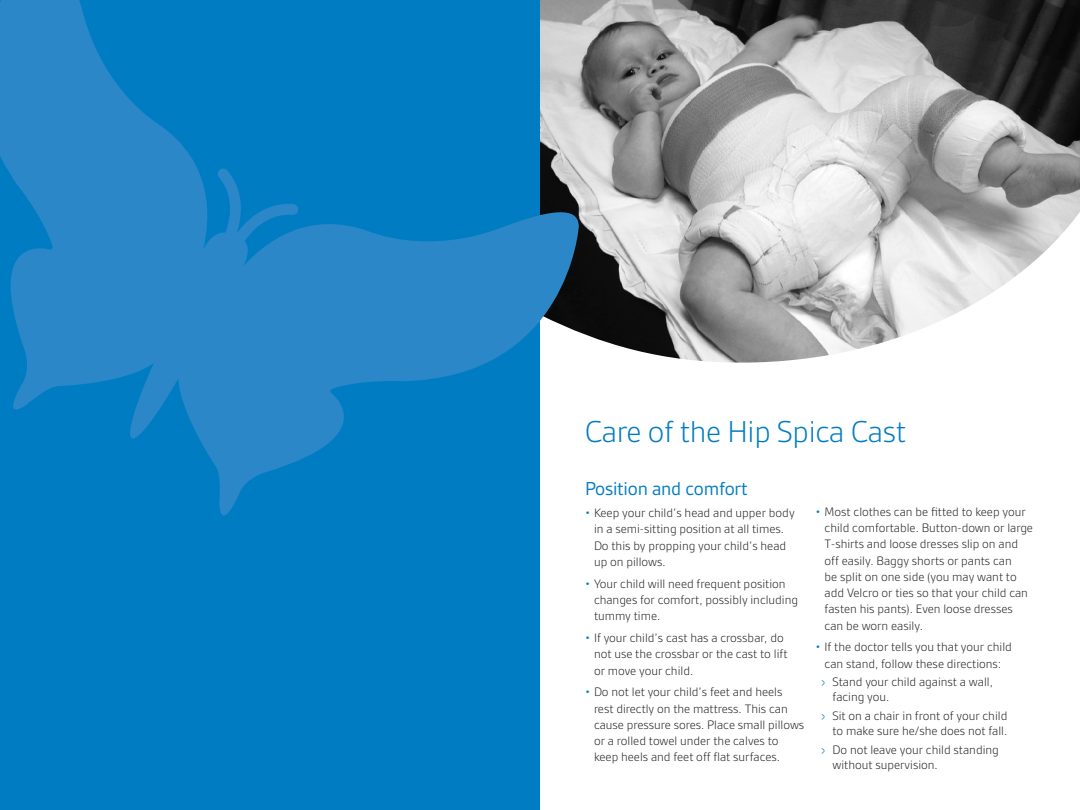
<style>
.page{position:relative;width:1080px;height:810px;background:#fff}
.page>*{position:absolute;margin:0;border:0;box-sizing:border-box;transform-origin:0 0}
.t1{font:300 32.5px "Gesta";letter-spacing:-.01em;color:#007cc2}
.t2{font:20px "Gesta";letter-spacing:-.01em;color:#007cc2}
.t3{font:300 13.12px/16.2px "Gesta";color:#231f20}
.s1{color:#007cc2}
</style>
<div class="page">
<img style="left:579px;top:0;width:501px;height:181px">
<svg style="left:579px;top:181px;width:501px;height:182px"></svg>
<div style="left:0;top:0;width:540px;height:810px;background:#007cc2"></div>
<svg style="left:0;top:0;width:579px;height:516px"></svg>
<h1 class="t1" style="left:585px;top:415px;width:323px">Care of the Hip Spica Cast</h1>
<h2 class="t2" style="left:585px;top:478px;width:164px">Position and comfort</h2>
<p class="t3" style="left:594px;top:505px;width:202px;text-indent:-9px"><span class="s1">•</span> Keep your child’s head and upper body in a semi-sitting position at all times.<br>Do this by propping your child’s head up on pillows.</p>
<p class="t3" style="left:594px;top:575px;width:206px;text-indent:-9px"><span class="s1">•</span> Your child will need frequent position changes for comfort, possibly including tummy time.</p>
<p class="t3" style="left:594px;top:630px;width:195px;text-indent:-9px"><span class="s1">•</span> If your child’s cast has a crossbar, do not use the crossbar or the cast to lift or move your child.</p>
<p class="t3" style="left:594px;top:684px;width:212px;text-indent:-9px"><span class="s1">•</span> Do not let your child’s feet and heels rest directly on the mattress. This can cause pressure sores. Place small pillows or a rolled towel under the calves to keep heels and feet off flat surfaces.</p>
<p class="t3" style="left:825px;top:504px;width:210px;text-indent:-9px"><span class="s1">•</span> Most clothes can be fitted to keep your child comfortable. Button-down or large T-shirts and loose dresses slip on and off easily. Baggy shorts or pants can<br>be split on one side (you may want to add Velcro or ties so that your child can fasten his pants). Even loose dresses can be worn easily.</p>
<p class="t3" style="left:816px;top:639px;width:198px;text-align:center"><span class="s1">•</span> If the doctor tells you that your child can stand, follow these directions:</p>
<p class="t3" style="left:833px;top:675px;width:162px;line-height:15px;text-indent:-11px"><span class="s1">›</span> Stand your child against a wall, facing you.</p>
<p class="t3" style="left:821px;top:708px;width:188px;line-height:15px;text-align:right"><span class="s1">›</span> Sit on a chair in front of your child to make sure he/she does not fall.</p>
<p class="t3" style="left:833px;top:742px;width:168px;line-height:15px;text-indent:-11px"><span class="s1">›</span> Do not leave your child standing without supervision.</p>
</div>
